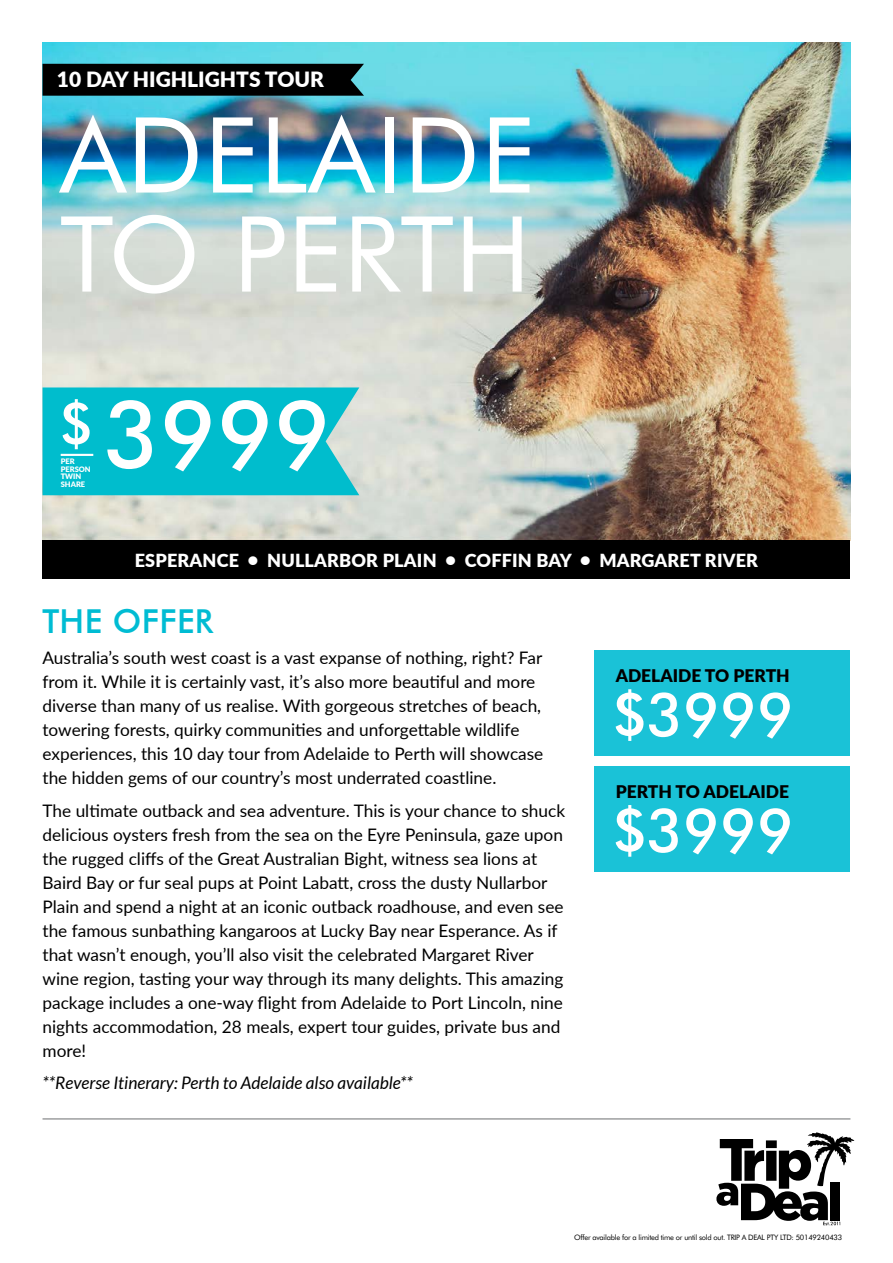
<style>
.page{position:relative;width:893px;height:1263px;background:#fff}
.page>*{position:absolute;margin:0;border:0;box-sizing:border-box;transform-origin:0 0}
.t1{font:105px/99px "Futura BT";letter-spacing:.01em;color:#fff}
.t2{font:500 93px "Futura BT";color:#fff}
.t3{font:500 60.3px "Futura BT";letter-spacing:.01em;color:#fff}
.t4{font:500 33px "Futura BT";letter-spacing:.01em;color:#00bcd3}
.t5{font:900 21px "Lato";color:#fff}
.t6{font:900 18px "Lato";letter-spacing:.01em;color:#fff}
.t7{font:900 17.4px "Lato";color:#000}
.t8{font:17.25px/24px "Lato";color:#000}
.t9{font:italic 17.25px "Lato";color:#000}
.t10{font:7.5px "Futura BT";letter-spacing:-.03em;color:#000}
.t11{font:900 7.5px/7.5px "Lato";color:#fff}
</style>
<div class="page">
<svg style="left:716px;top:1132px;width:138px;height:93px"></svg>
<hr style="left:43px;top:1119px;width:807px;height:1px;background:#6d6e71">
<img style="left:43px;top:43px;width:807px;height:497px">
<div style="left:43px;top:540px;width:807px;height:38px;background:#000"></div>
<div style="left:595px;top:650px;width:255px;height:106px;background:#1ac2d7"></div>
<div style="left:43px;top:64px;width:321px;height:32px;background:#000"></div>
<div style="left:43px;top:387px;width:316px;height:108px;background:#00bdcd"></div>
<hr style="left:61px;top:454px;width:32px;height:2px;background:#fff">
<div style="left:595px;top:766px;width:255px;height:105px;background:#1ac2d7"></div>
<p class="t5" style="left:57px;top:63px;width:269px">10 DAY HIGHLIGHTS TOUR</p>
<h1 class="t1" style="left:60px;top:105px;width:477px">ADELAIDE<br>TO PERTH</h1>
<h2 class="t2" style="left:59px;top:378px;width:273px"><sup>$</sup> 3999</h2>
<p class="t11" style="left:61px;top:458px;width:32px">PER<br>PERSON<br>TWIN<br>SHARE</p>
<p class="t6" style="left:135px;top:547px;width:625px">ESPERANCE • NULLARBOR PLAIN • COFFIN BAY • MARGARET RIVER</p>
<h3 class="t4" style="left:43px;top:601px;width:172px">THE OFFER</h3>
<p class="t8" style="left:43px;top:645px;width:502px">Australia’s south west coast is a vast expanse of nothing, right? Far from it. While it is certainly vast, it’s also more beautiful and more diverse than many of us realise. With gorgeous stretches of beach, towering forests, quirky communities and unforgettable wildlife experiences, this 10 day tour from Adelaide to Perth will showcase the hidden gems of our country’s most underrated coastline.</p>
<p class="t8" style="left:43px;top:798px;width:524px">The ultimate outback and sea adventure. This is your chance to shuck delicious oysters fresh from the sea on the Eyre Peninsula, gaze upon the rugged cliffs of the Great Australian Bight, witness sea lions at Baird Bay or fur seal pups at Point Labatt, cross the dusty Nullarbor Plain and spend a night at an iconic outback roadhouse, and even see the famous sunbathing kangaroos at Lucky Bay near Esperance. As if that wasn’t enough, you’ll also visit the celebrated Margaret River wine region, tasting your way through its many delights. This amazing package includes a one-way flight from Adelaide to Port Lincoln, nine nights accommodation, 28 meals, expert tour guides, private bus and more!</p>
<p class="t9" style="left:43px;top:1073px;width:372px">**Reverse Itinerary: Perth to Adelaide also available**</p>
<p class="t7" style="left:616px;top:663px;width:176px">ADELAIDE TO PERTH</p>
<h3 class="t3" style="left:612px;top:678px;width:184px">$3999</h3>
<p class="t7" style="left:616px;top:778px;width:175px">PERTH TO ADELAIDE</p>
<h3 class="t3" style="left:612px;top:794px;width:184px">$3999</h3>
<p class="t10" style="left:574px;top:1232px;width:269px">Offer available for a limited time or until sold out. TRIP A DEAL PTY LTD: 50149240433</p>
</div>
